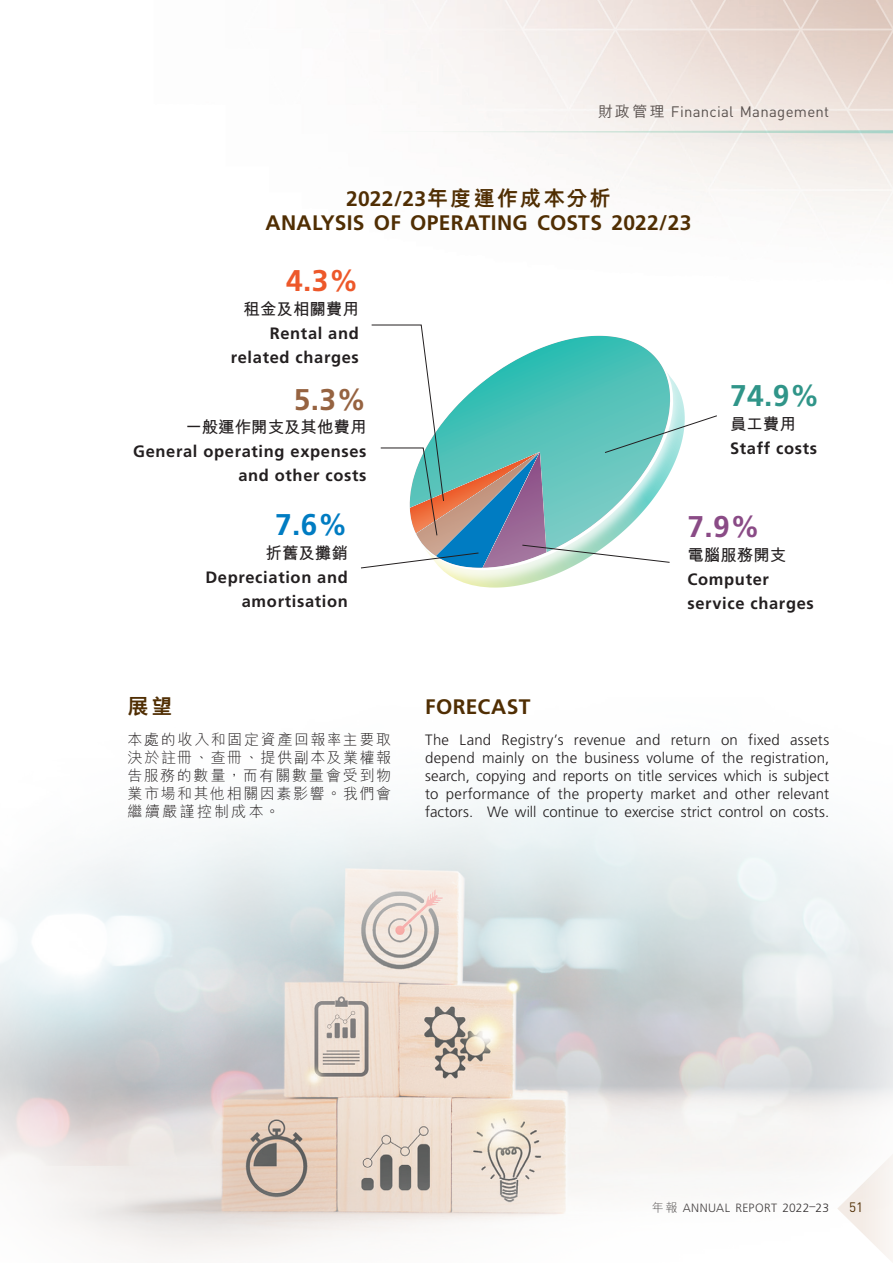
<style>
.page{position:relative;width:893px;height:1263px;background:#fff}
.page>*{position:absolute;margin:0;border:0;box-sizing:border-box;transform-origin:0 0}
.t1{font:700 30px "Frutiger LT Std";color:#309589}
.t2{font:700 30px "Frutiger LT Std";color:#8a4b86}
.t3{font:700 30px "Frutiger LT Std";color:#007cc2}
.t4{font:700 30px "Frutiger LT Std";color:#966341}
.t5{font:700 30px "Frutiger LT Std";color:#ed582a}
.t6{font:700 21px "Frutiger LT Std";letter-spacing:.015em;color:#502e03}
.t7{font:800 21px "M Hei HK";letter-spacing:.105em;color:#502e03}
.t8{font:700 16.5px/24px "Frutiger LT Std";letter-spacing:.04em;color:#231f20;text-align:right}
.t9{font:700 16.5px "M Hei HK";color:#231f20}
.t10{font:300 15px/18px "Frutiger LT Std";color:#231f20;text-align:justify}
.t11{font:300 15px/18px "M Hei HK";letter-spacing:.11em;color:#231f20;text-align:justify}
.t12{font:15px "DIN Pro";letter-spacing:.015em;color:#5a524f}
.t13{font:13.5px "DIN Pro";color:#502e03}
.t14{font:300 12px "Frutiger LT Std";letter-spacing:.025em;color:#231f20}
.s1{font-family:"M Hei HK";font-weight:500}
.s2{font-family:"Frutiger LT Std";font-weight:700}
.s3{font-family:"M Hei HK"}
</style>
<div class="page">
<img style="left:386px;top:0;width:507px;height:220px">
<div style="left:336px;top:126px;width:557px;height:20px;background:#0078ac;opacity:.25"></div>
<svg style="left:340px;top:130px;width:553px;height:3px"></svg>
<img style="left:0;top:790px;width:893px;height:472px">
<img style="left:442px;top:570px;width:123px;height:18px">
<svg style="left:361px;top:324px;width:356px;height:245px"></svg>
<p class="t12" style="left:598px;top:102px;width:233px"><span class="s1">財政管理</span> Financial Management</p>
<h2 class="t7" style="left:346px;top:188px;width:266px"><span class="s2">2022/23</span>年度運作成本分析</h2>
<h2 class="t6" style="left:265px;top:211px;width:427px">ANALYSIS OF OPERATING COSTS 2022/23</h2>
<h1 class="t5" style="left:286px;top:263px;width:74px">4.3%</h1>
<p class="t9" style="left:244px;top:297px;width:117px">租金及相關費用</p>
<p class="t8" style="left:231px;top:321px;width:130px">Rental and related charges</p>
<h1 class="t4" style="left:294px;top:381px;width:74px">5.3%</h1>
<p class="t9" style="left:185px;top:415px;width:183px">一般運作開支及其他費用</p>
<p class="t8" style="left:133px;top:440px;width:235px">General operating expenses and other costs</p>
<h1 class="t3" style="left:275px;top:507px;width:74px">7.6%</h1>
<p class="t9" style="left:266px;top:541px;width:84px">折舊及攤銷</p>
<p class="t8" style="left:205px;top:565px;width:144px">Depreciation and amortisation</p>
<h1 class="t1" style="left:730px;top:378px;width:91px">74.9%</h1>
<p class="t9" style="left:730px;top:411px;width:67px">員工費用</p>
<p class="t8" style="left:730px;top:436px;width:89px">Staff costs</p>
<h1 class="t2" style="left:687px;top:509px;width:74px">7.9%</h1>
<p class="t9" style="left:687px;top:543px;width:100px">電腦服務開支</p>
<p class="t8" style="left:687px;top:567px;width:128px;text-align:left">Computer service charges</p>
<h2 class="t7" style="left:128px;top:696px;width:46px">展望</h2>
<h2 class="t6" style="left:425px;top:695px;width:107px">FORECAST</h2>
<p class="t11" style="left:128px;top:730px;width:265px">本處的收入和固定資產回報率主要取決於註冊、查冊、提供副本及業權報告服務的數量，而有關數量會受到物業市場和其他相關因素影響。我們會繼續嚴謹控制成本。</p>
<p class="t10" style="left:425px;top:731px;width:405px">The Land Registry’s revenue and return on fixed assets depend mainly on the business volume of the registration, search, copying and reports on title services which is subject to performance of the property market and other relevant factors. We will continue to exercise strict control on costs.</p>
<p class="t14" style="left:652px;top:1200px;width:179px"><span class="s3">年報</span> ANNUAL REPORT 2022–23</p>
<p class="t13" style="left:849px;top:1198px;width:15px">51</p>
</div>
